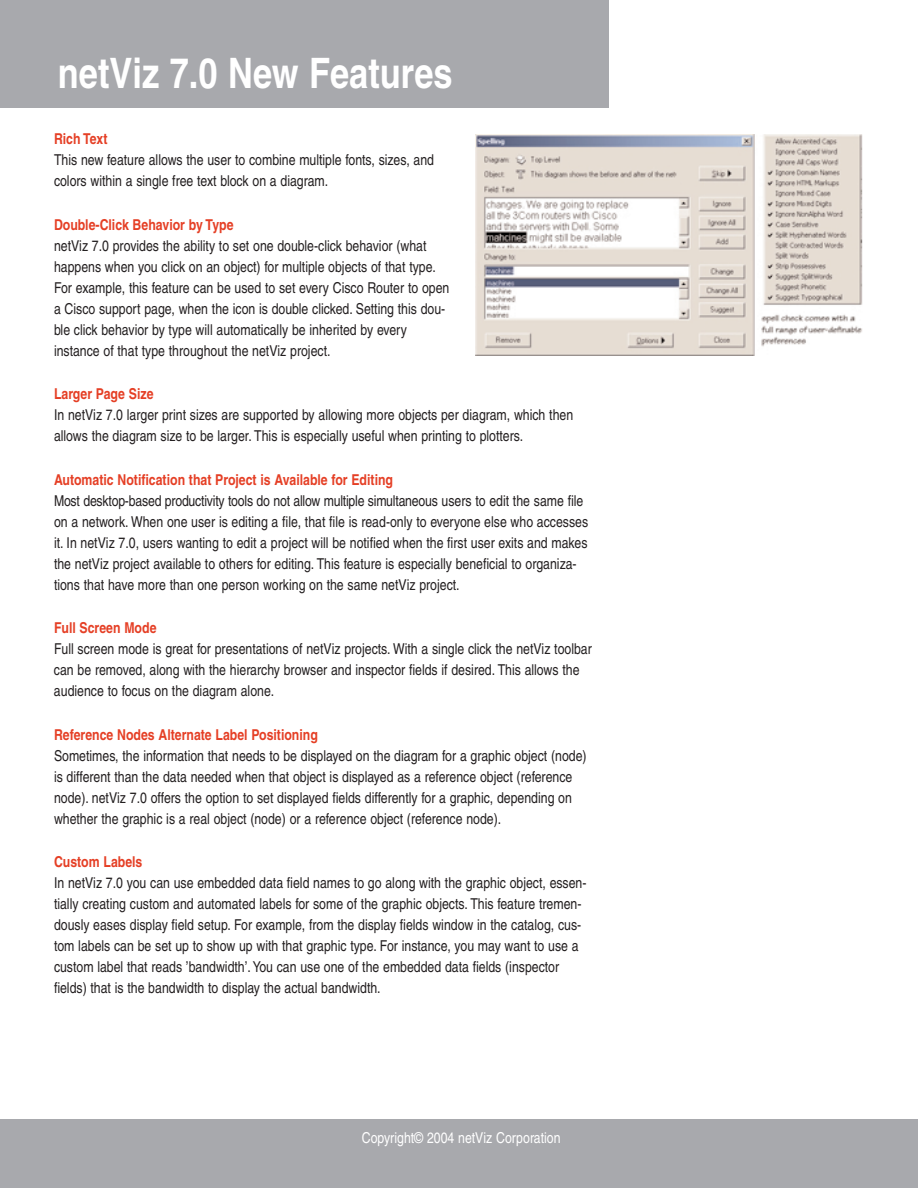
<style>
.page{position:relative;width:918px;height:1188px;background:#fff}
.page>*{position:absolute;margin:0;border:0;box-sizing:border-box;transform-origin:0 0}
.t1{font:700 condensed 42px "Helvetica";color:#fff}
.t2{font:condensed 15px/21px "Helvetica";color:#231f20}
.t3{font:700 condensed 15px "Helvetica";color:#e53f25}
.t4{font:condensed 15px "Helvetica";color:#fff}
</style>
<div class="page">
<div style="left:0;top:0;width:608px;height:107px;background:#a8a9ad"></div>
<div style="left:0;top:1119px;width:918px;height:69px;background:#a8a9ad"></div>
<img style="left:476px;top:135px;width:387px;height:221px">
<h1 class="t1" style="left:58px;top:57px;width:396px">netViz 7.0 New Features</h1>
<p class="t3" style="left:54px;top:133px;width:55px">Rich Text</p>
<p class="t2" style="left:54px;top:151px;width:382px">This new feature allows the user to combine multiple fonts, sizes, and colors within a single free text block on a diagram.</p>
<p class="t3" style="left:54px;top:219px;width:181px">Double-Click Behavior by Type</p>
<p class="t2" style="left:54px;top:236px;width:397px">netViz 7.0 provides the ability to set one double-click behavior (what happens when you click on an object) for multiple objects of that type.<br>For example, this feature can be used to set every Cisco Router to open a Cisco support page, when the icon is double clicked. Setting this dou&shy;ble click behavior by type will automatically be inherited by every instance of that type throughout the netViz project.</p>
<p class="t3" style="left:54px;top:388px;width:101px">Larger Page Size</p>
<p class="t2" style="left:54px;top:406px;width:521px">In netViz 7.0 larger print sizes are supported by allowing more objects per diagram, which then allows the diagram size to be larger. This is especially useful when printing to plotters.</p>
<p class="t3" style="left:54px;top:474px;width:341px">Automatic Notification that Project is Available for Editing</p>
<p class="t2" style="left:54px;top:491px;width:536px">Most desktop-based productivity tools do not allow multiple simultaneous users to edit the same file on a network. When one user is editing a file, that file is read-only to everyone else who accesses it. In netViz 7.0, users wanting to edit a project will be notified when the first user exits and makes the netViz project available to others for editing. This feature is especially beneficial to organiza&shy;tions that have more than one person working on the same netViz project.</p>
<p class="t3" style="left:54px;top:622px;width:104px">Full Screen Mode</p>
<p class="t2" style="left:54px;top:640px;width:539px">Full screen mode is great for presentations of netViz projects. With a single click the netViz toolbar can be removed, along with the hierarchy browser and inspector fields if desired. This allows the audience to focus on the diagram alone.</p>
<p class="t3" style="left:54px;top:729px;width:265px">Reference Nodes Alternate Label Positioning</p>
<p class="t2" style="left:54px;top:746px;width:534px">Sometimes, the information that needs to be displayed on the diagram for a graphic object (node) is different than the data needed when that object is displayed as a reference object (reference node). netViz 7.0 offers the option to set displayed fields differently for a graphic, depending on whether the graphic is a real object (node) or a reference object (reference node).</p>
<p class="t3" style="left:54px;top:856px;width:90px">Custom Labels</p>
<p class="t2" style="left:54px;top:874px;width:534px">In netViz 7.0 you can use embedded data field names to go along with the graphic object, essen&shy;tially creating custom and automated labels for some of the graphic objects. This feature tremen&shy;dously eases display field setup. For example, from the display fields window in the catalog, cus&shy;tom labels can be set up to show up with that graphic type. For instance, you may want to use a custom label that reads ’bandwidth’. You can use one of the embedded data fields (inspector fields) that is the bandwidth to display the actual bandwidth.</p>
<p class="t4" style="left:362px;top:1132px;width:200px">Copyright© 2004 netViz Corporation</p>
</div>
